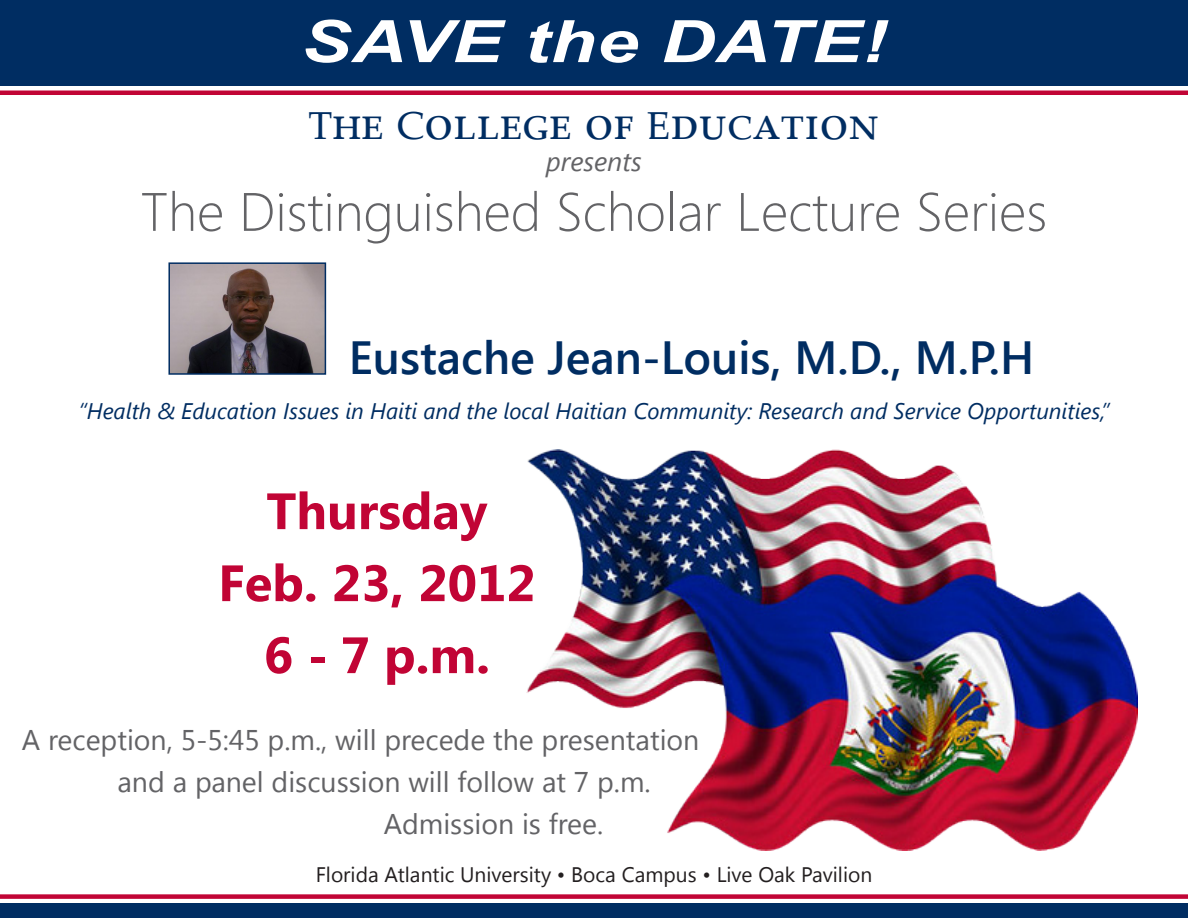
<style>
.page{position:relative;width:1188px;height:918px;background:#fff}
.page>*{position:absolute;margin:0;border:0;box-sizing:border-box;transform-origin:0 0}
.t1{font:italic 700 58.5px "Arial";letter-spacing:.01em;color:#fff;scale:1.28 1}
.t2{font:300 54px "Segoe UI";color:#636366}
.t3{font:700 51px "Segoe UI";color:#c10435}
.t4{font:49.5px "Palatino Linotype";color:#002d62}
.t5{font:600 46.5px "Segoe UI";color:#002d62}
.t6{font:28.5px "Segoe UI";color:#636366}
.t7{font:italic 27px "Segoe UI";color:#636366}
.t8{font:italic 22.5px "Segoe UI";color:#002d62}
.t9{font:21px "Segoe UI";color:#231f20}
.s1{font-size:39px}
</style>
<div class="page">
<img style="left:526px;top:450px;width:612px;height:401px">
<div style="left:0;top:0;width:1188px;height:86px;background:#002d62"></div>
<hr style="left:0;top:91px;width:1188px;height:4px;background:#c10435">
<div style="left:0;top:894px;width:1188px;height:5px;background:#c10435"></div>
<div style="left:0;top:903px;width:1188px;height:15px;background:#002d62"></div>
<img style="left:171px;top:265px;width:152px;height:107px">
<div style="left:168px;top:262px;width:158px;height:113px;border:2px solid #002d62"></div>
<p class="t1" style="left:301px;top:3px;width:459px">SAVE the DATE!</p>
<p class="t4" style="left:308px;top:87px;width:573px"><span class="s1">T</span>he <span class="s1">C</span>ollege of <span class="s1">E</span>ducation</p>
<p class="t7" style="left:546px;top:143px;width:97px">presents</p>
<p class="t2" style="left:141px;top:174px;width:908px">The Distinguished Scholar Lecture Series</p>
<p class="t5" style="left:349px;top:325px;width:687px">Eustache Jean-Louis, M.D., M.P.H</p>
<p class="t8" style="left:78px;top:395px;width:1033px">“Health &amp; Education Issues in Haiti and the local Haitian Community: Research and Service Opportunities,”</p>
<p class="t3" style="left:266px;top:475px;width:222px">Thursday</p>
<p class="t3" style="left:218px;top:547px;width:319px">Feb. 23, 2012</p>
<p class="t3" style="left:264px;top:619px;width:228px">6 - 7 p.m.</p>
<p class="t6" style="left:22px;top:720px;width:679px">A reception, 5-5:45 p.m., will precede the presentation</p>
<p class="t6" style="left:117px;top:762px;width:535px">and a panel discussion will follow at 7 p.m.</p>
<p class="t6" style="left:384px;top:804px;width:221px">Admission is free.</p>
<p class="t9" style="left:316px;top:860px;width:558px">Florida Atlantic University • Boca Campus • Live Oak Pavilion</p>
</div>
